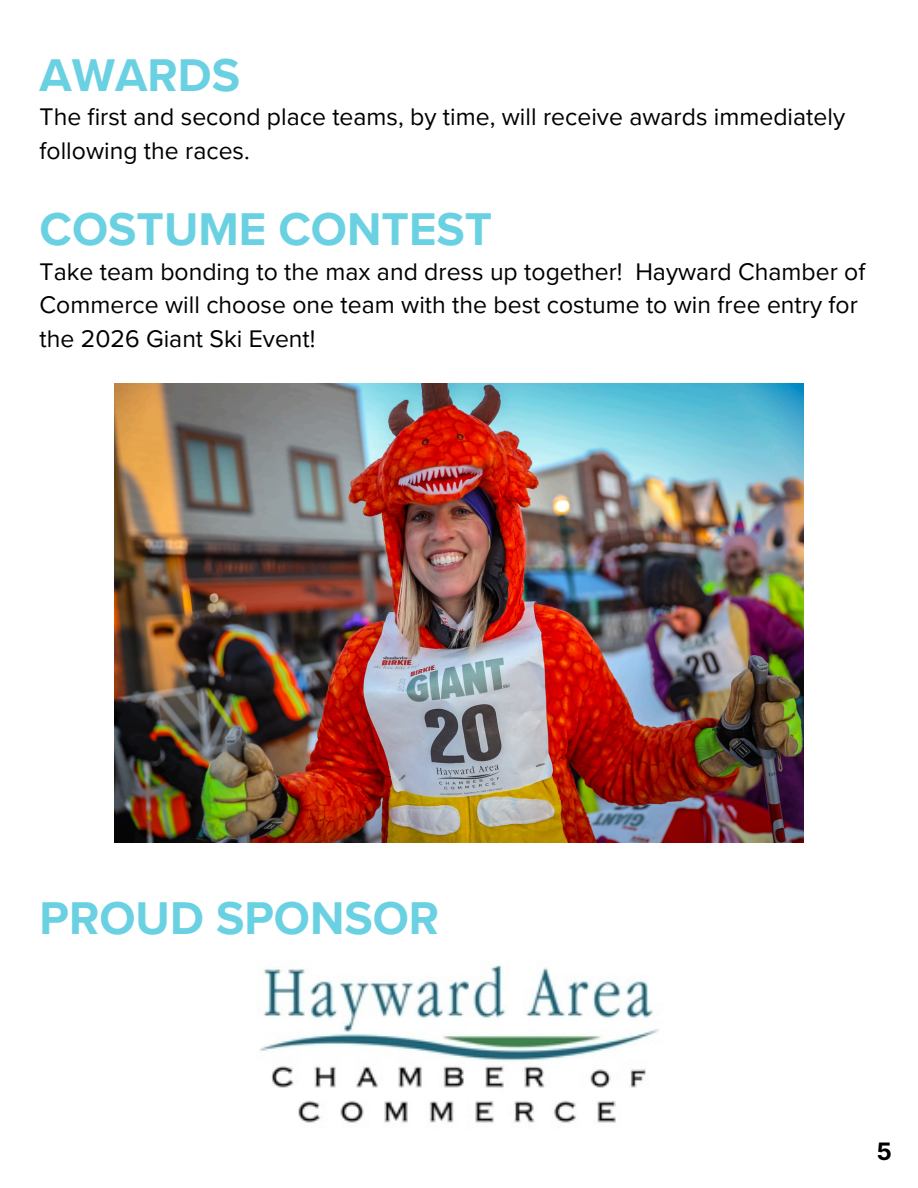
<style>
.page{position:relative;width:918px;height:1188px;background:#fff}
.page>*{position:absolute;margin:0;border:0;box-sizing:border-box;transform-origin:0 0}
.t1{font:700 47.25px "Proxima Nova";color:#6ad1e3}
.t2{font:24.75px/33.8px "Proxima Nova";color:#000}
.t3{font:700 24px "Inter";color:#000}
</style>
<div class="page">
<img style="left:115px;top:384px;width:688px;height:459px">
<img style="left:260px;top:964px;width:399px;height:159px">
<h1 class="t1" style="left:40px;top:47px;width:202px">AWARDS</h1>
<p class="t2" style="left:40px;top:100px;width:807px">The first and second place teams, by time, will receive awards immediately following the races.</p>
<h1 class="t1" style="left:40px;top:202px;width:454px">COSTUME CONTEST</h1>
<p class="t2" style="left:40px;top:255px;width:827px">Take team bonding to the max and dress up together! Hayward Chamber of<br>Commerce will choose one team with the best costume to win free entry for the 2026 Giant Ski Event!</p>
<p class="t1" style="left:40px;top:890px;width:401px">PROUD SPONSOR</p>
<h1 class="t3" style="left:876px;top:1137px;width:17px">5</h1>
</div>
